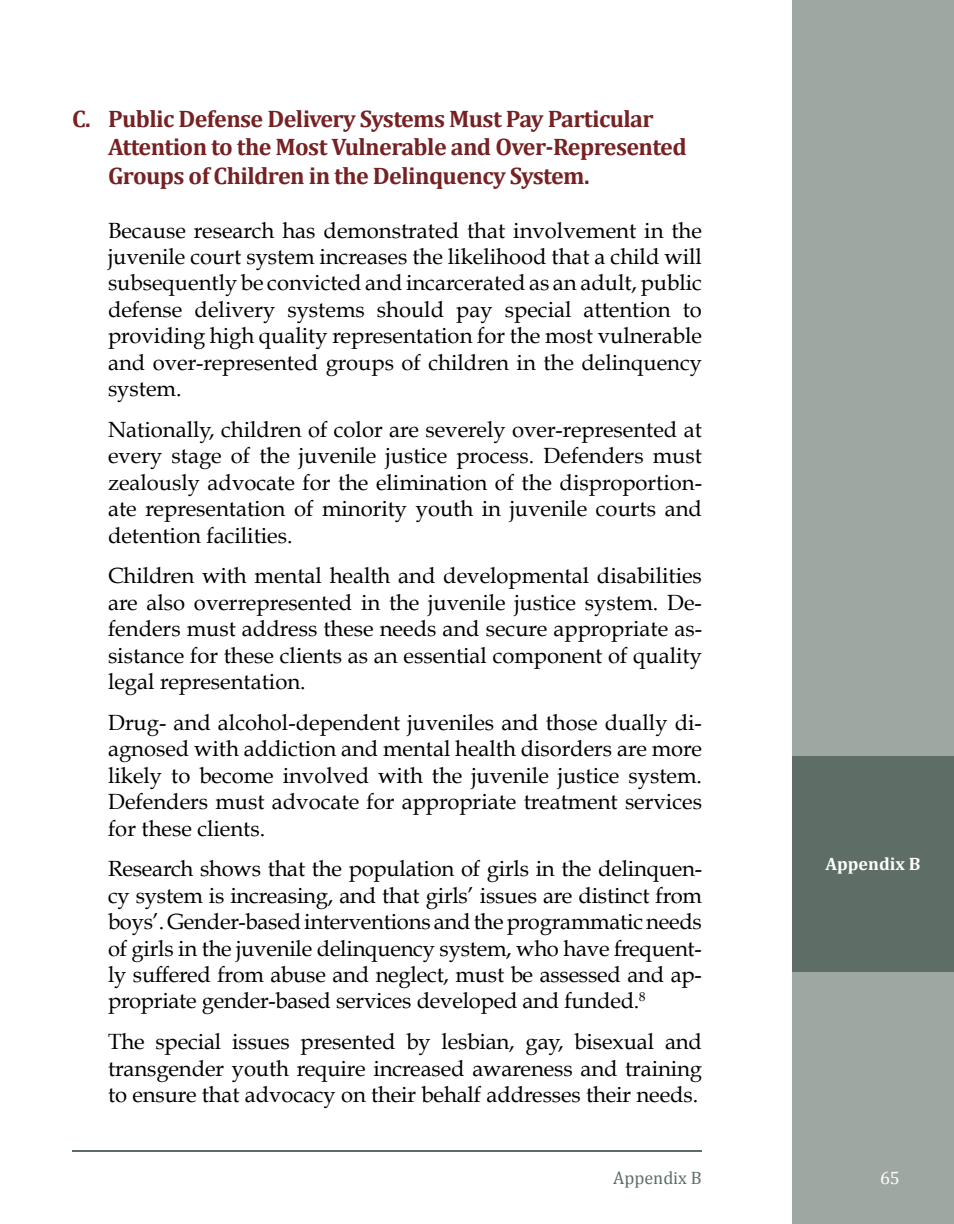
<style>
.page{position:relative;width:954px;height:1224px;background:#fff}
.page>*{position:absolute;margin:0;border:0;box-sizing:border-box;transform-origin:0 0}
.t1{font:700 24px/28.8px "Cambria";letter-spacing:-.025em;color:#762123}
.t2{font:22px/26.4px "Book Antiqua";color:#000;text-align:justify}
.t3{font:18px "Cambria";color:#5e6e66}
.t4{font:700 18px "Cambria";color:#fff}
.t5{font:18px "Cambria";color:#fff}
</style>
<div class="page">
<div style="left:792px;top:0;width:162px;height:1224px;background:#9ea8a3"></div>
<hr style="left:72px;top:1150px;width:630px;height:2px;background:#5e6e66">
<div style="left:792px;top:756px;width:162px;height:216px;background:#5e6e66"></div>
<p class="t1" style="left:108px;top:103px;width:580px;text-indent:-36px">C. Public Defense Delivery Systems Must Pay Particular<br>Attention to the Most Vulnerable and Over-Represented<br>Groups of Children in the Delinquency System.</p>
<p class="t2" style="left:108px;top:217px;width:596px">Because research has demonstrated that involvement in the juvenile court system increases the likelihood that a child will subsequently be convicted and incarcerated as an adult, public defense delivery systems should pay special attention to providing high quality representation for the most vulnerable and over-represented groups of children in the delinquency system.</p>
<p class="t2" style="left:108px;top:416px;width:596px">Nationally, children of color are severely over-represented at every stage of the juvenile justice process. Defenders must zealously advocate for the elimination of the disproportion&shy;ate representation of minority youth in juvenile courts and detention facilities.</p>
<p class="t2" style="left:108px;top:563px;width:596px">Children with mental health and developmental disabilities are also overrepresented in the juvenile justice system. De&shy;fenders must address these needs and secure appropriate as&shy;sistance for these clients as an essential component of quality legal representation.</p>
<p class="t2" style="left:108px;top:709px;width:596px">Drug- and alcohol-dependent juveniles and those dually di&shy;agnosed with addiction and mental health disorders are more likely to become involved with the juvenile justice system.<br>Defenders must advocate for appropriate treatment services for these clients.</p>
<p class="t2" style="left:108px;top:856px;width:596px">Research shows that the population of girls in the delinquen&shy;cy system is increasing, and that girls’ issues are distinct from boys’. Gender-based interventions and the programmatic needs of girls in the juvenile delinquency system, who have frequent&shy;ly suffered from abuse and neglect, must be assessed and ap&shy;propriate gender-based services developed and funded.<sup>8</sup></p>
<p class="t2" style="left:108px;top:1029px;width:596px">The special issues presented by lesbian, gay, bisexual and transgender youth require increased awareness and training to ensure that advocacy on their behalf addresses their needs.</p>
<p class="t4" style="left:825px;top:853px;width:97px">Appendix B</p>
<p class="t3" style="left:613px;top:1167px;width:90px">Appendix B</p>
<p class="t5" style="left:880px;top:1167px;width:21px">65</p>
</div>
